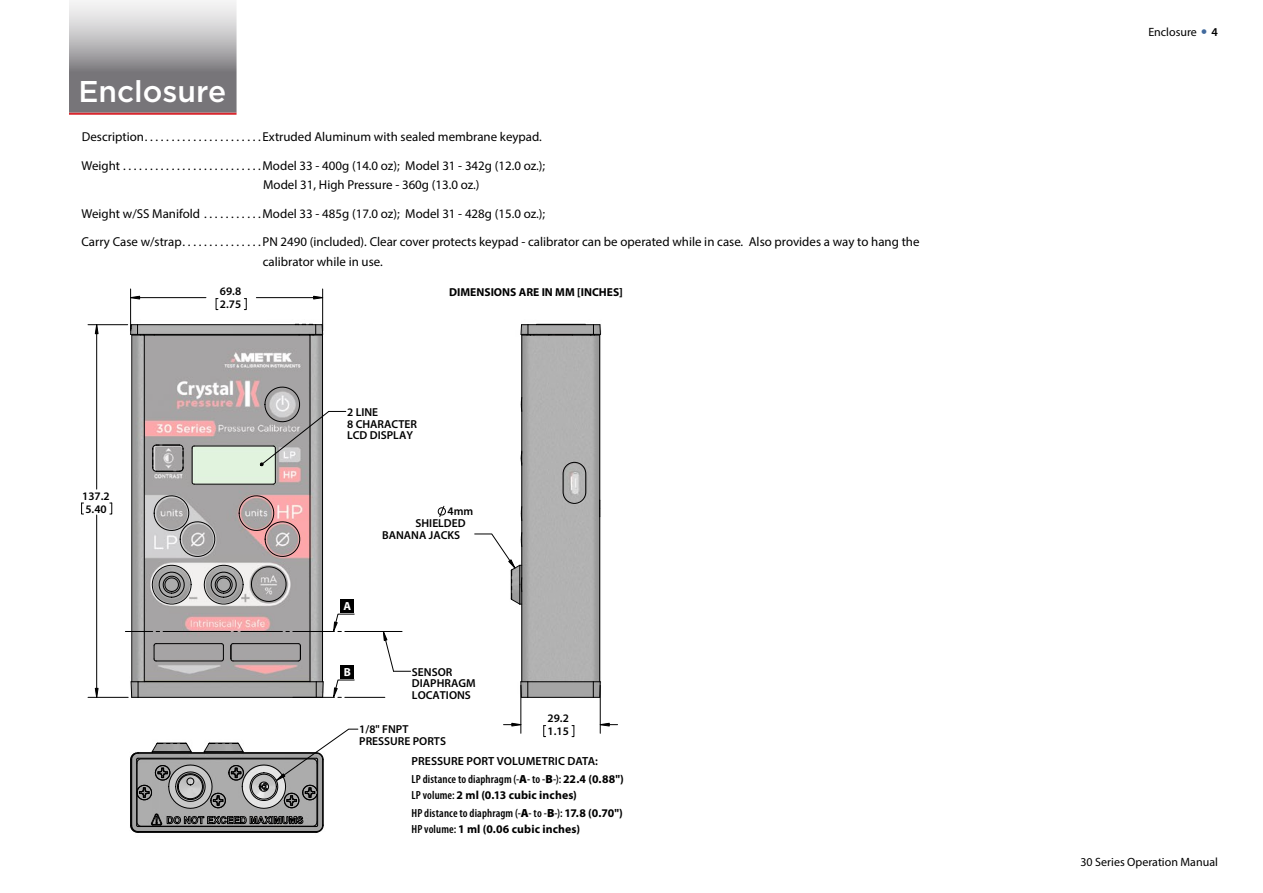
<style>
.page{position:relative;width:1263px;height:893px;background:#fff}
.page>*{position:absolute;margin:0;border:0;box-sizing:border-box;transform-origin:0 0}
.t1{font:500 30px "Gotham";color:#fff}
.t2{font:12.9px/19.5px "Myriad Pro";color:#000}
.t3{font:12px "Myriad Pro";color:#000}
.t4{font:600 condensed 11.7px/18.3px "Myriad Pro";letter-spacing:.01em;color:#000}
.t5{font:700 11.7px "Myriad Pro";letter-spacing:.01em;color:#000}
.t6{font:700 11.7px "Myriad Pro";color:#fff}
.t7{font:600 11.55px/11.6px "Myriad Pro";color:#000}
.t8{font:700 11.55px "Myriad Pro";color:#000}
.s1{font-stretch:normal}
.s2{font-weight:900;font-stretch:normal}
.s3{font-weight:700;font-stretch:normal}
.s4{font-weight:600;font-stretch:condensed}
.s5{font-weight:600}
</style>
<div class="page">
<hr style="left:69px;top:113px;width:168px;height:2px;background:#d9272e">
<div style="left:69px;top:0;width:168px;height:113px;background:#777579"></div>
<img style="left:81px;top:288px;width:529px;height:450px">
<svg style="left:152px;top:565px;width:40px;height:40px;background:#949494"></svg>
<svg style="left:204px;top:565px;width:40px;height:40px;background:#999998"></svg>
<svg style="left:130px;top:681px;width:9px;height:17px"></svg>
<svg style="left:316px;top:681px;width:8px;height:16px"></svg>
<hr style="left:138px;top:697px;width:178px;height:1px;background:#000">
<hr style="left:138px;top:681px;width:178px;height:1px;background:#000">
<hr style="left:233px;top:643px;width:65px;height:1px;background:#000">
<svg style="left:297px;top:643px;width:4px;height:19px"></svg>
<hr style="left:233px;top:661px;width:65px;height:1px;background:#000">
<svg style="left:230px;top:643px;width:4px;height:19px"></svg>
<svg style="left:153px;top:643px;width:71px;height:19px"></svg>
<hr style="left:144px;top:335px;width:166px;height:1px;background:#000">
<hr style="left:275px;top:448px;width:1px;height:34px;background:#000">
<svg style="left:191px;top:445px;width:4px;height:40px"></svg>
<svg style="left:272px;top:481px;width:4px;height:4px"></svg>
<hr style="left:194px;top:446px;width:79px;height:1px;background:#000">
<hr style="left:194px;top:484px;width:79px;height:1px;background:#000">
<svg style="left:251px;top:566px;width:36px;height:36px"></svg>
<svg style="left:238px;top:495px;width:62px;height:62px;background:#bca0a1"></svg>
<svg style="left:153px;top:495px;width:62px;height:62px;background:#afaeae"></svg>
<hr style="left:138px;top:324px;width:178px;height:1px;background:#000">
<hr style="left:138px;top:334px;width:178px;height:1px;background:#000">
<hr style="left:131px;top:335px;width:1px;height:347px;background:#000">
<svg style="left:130px;top:305px;width:14px;height:31px"></svg>
<hr style="left:144px;top:335px;width:1px;height:347px;background:#000">
<hr style="left:322px;top:335px;width:1px;height:347px;background:#000">
<hr style="left:310px;top:335px;width:1px;height:347px;background:#000">
<svg style="left:295px;top:324px;width:28px;height:12px"></svg>
<svg style="left:593px;top:681px;width:8px;height:17px"></svg>
<svg style="left:520px;top:681px;width:8px;height:17px"></svg>
<hr style="left:528px;top:697px;width:65px;height:1px;background:#000">
<hr style="left:528px;top:681px;width:65px;height:1px;background:#000">
<svg style="left:522px;top:436px;width:1px;height:45px"></svg>
<hr style="left:528px;top:324px;width:65px;height:1px;background:#000">
<hr style="left:528px;top:334px;width:65px;height:1px;background:#000">
<hr style="left:599px;top:335px;width:1px;height:347px;background:#000">
<svg style="left:585px;top:324px;width:16px;height:12px"></svg>
<hr style="left:530px;top:335px;width:61px;height:1px;background:#000">
<hr style="left:521px;top:335px;width:1px;height:347px;background:#000">
<svg style="left:520px;top:324px;width:17px;height:12px"></svg>
<svg style="left:125px;top:631px;width:65px;height:1px"></svg>
<hr style="left:190px;top:631px;width:40px;height:1px;background:#000">
<hr style="left:241px;top:631px;width:41px;height:1px;background:#000">
<hr style="left:293px;top:631px;width:41px;height:1px;background:#000">
<hr style="left:345px;top:631px;width:57px;height:1px;background:#000">
<svg style="left:152px;top:444px;width:32px;height:28px"></svg>
<svg style="left:260px;top:386px;width:86px;height:80px"></svg>
<svg style="left:81px;top:503px;width:3px;height:11px"></svg>
<svg style="left:109px;top:503px;width:3px;height:11px"></svg>
<hr style="left:88px;top:324px;width:40px;height:1px;background:#000">
<hr style="left:88px;top:697px;width:40px;height:1px;background:#000">
<hr style="left:96px;top:325px;width:1px;height:164px;background:#000">
<hr style="left:96px;top:515px;width:1px;height:182px;background:#000">
<svg style="left:216px;top:298px;width:2px;height:12px"></svg>
<svg style="left:244px;top:298px;width:3px;height:12px"></svg>
<hr style="left:130px;top:289px;width:1px;height:42px;background:#000">
<hr style="left:322px;top:289px;width:1px;height:42px;background:#000">
<hr style="left:131px;top:297px;width:75px;height:1px;background:#000">
<hr style="left:256px;top:297px;width:67px;height:1px;background:#000">
<svg style="left:95px;top:688px;width:3px;height:9px"></svg>
<svg style="left:95px;top:325px;width:3px;height:9px"></svg>
<svg style="left:314px;top:296px;width:9px;height:3px"></svg>
<svg style="left:131px;top:296px;width:9px;height:3px"></svg>
<svg style="left:383px;top:631px;width:28px;height:41px"></svg>
<svg style="left:334px;top:614px;width:21px;height:18px"></svg>
<svg style="left:130px;top:729px;width:228px;height:104px"></svg>
<svg style="left:438px;top:506px;width:8px;height:11px"></svg>
<svg style="left:543px;top:725px;width:3px;height:12px"></svg>
<svg style="left:571px;top:725px;width:3px;height:12px"></svg>
<hr style="left:600px;top:685px;width:1px;height:48px;background:#000">
<hr style="left:521px;top:685px;width:1px;height:48px;background:#000">
<svg style="left:503px;top:723px;width:18px;height:3px"></svg>
<svg style="left:600px;top:723px;width:18px;height:3px"></svg>
<svg style="left:474px;top:532px;width:48px;height:73px"></svg>
<div style="left:340px;top:599px;width:14px;height:14px;background:#000"></div>
<hr style="left:293px;top:697px;width:41px;height:1px;background:#000">
<hr style="left:345px;top:697px;width:40px;height:1px;background:#000">
<svg style="left:334px;top:679px;width:21px;height:19px"></svg>
<div style="left:340px;top:665px;width:14px;height:14px;background:#000"></div>
<div style="left:563px;top:462px;width:23px;height:42px;border:1px solid #000;border-radius:11px"></div>
<svg style="left:69px;top:0;width:168px;height:72px;background:#c2c1c3"></svg>
<h1 class="t1" style="left:78px;top:72px;width:149px">Enclosure</h1>
<p class="t2" style="left:82px;top:127px;width:64px">Description</p>
<p class="t2" style="left:263px;top:127px;width:281px">Extruded Aluminum with sealed membrane keypad.</p>
<p class="t2" style="left:82px;top:155px;width:40px">Weight</p>
<p class="t2" style="left:262px;top:155px;width:284px">Model 33 - 400g (14.0 oz); Model 31 - 342g (12.0 oz.);<br>Model 31, High Pressure - 360g (13.0 oz.)</p>
<p class="t2" style="left:82px;top:203px;width:120px">Weight w/SS Manifold</p>
<p class="t2" style="left:262px;top:203px;width:284px">Model 33 - 485g (17.0 oz); Model 31 - 428g (15.0 oz.);</p>
<p class="t2" style="left:82px;top:232px;width:102px">Carry Case w/strap</p>
<p class="t2" style="left:262px;top:232px;width:658px">PN 2490 (included). Clear cover protects keypad - calibrator can be operated while in case. Also provides a way to hang the calibrator while in use.</p>
<p class="t7" style="left:82px;top:489px;width:29px;line-height:12.9px">137.2<br>5.40</p>
<p class="t7" style="left:220px;top:285px;width:23px;line-height:12.9px">69.8<br>2.75</p>
<p class="t8" style="left:449px;top:285px;width:175px">DIMENSIONS ARE IN MM [INCHES]</p>
<p class="t7" style="left:347px;top:406px;width:33px">2 LINE</p>
<p class="t7" style="left:347px;top:418px;width:71px">8 CHARACTER</p>
<p class="t7" style="left:347px;top:429px;width:67px">LCD DISPLAY</p>
<p class="t7" style="left:448px;top:505px;width:27px">4mm</p>
<p class="t7" style="left:415px;top:517px;width:52px">SHIELDED</p>
<p class="t7" style="left:382px;top:529px;width:80px">BANANA JACKS</p>
<p class="t6" style="left:343px;top:598px;width:9px">A</p>
<p class="t6" style="left:344px;top:664px;width:9px">B</p>
<p class="t7" style="left:412px;top:666px;width:65px">SENSOR<br>DIAPHRAGM<br>LOCATIONS</p>
<p class="t7" style="left:548px;top:712px;width:23px;line-height:12.9px">29.2<br>1.15</p>
<p class="t7" style="left:359px;top:723px;width:88px">1/8" FNPT<br>PRESSURE PORTS</p>
<p class="t4" style="left:411px;top:752px;width:214px"><span class="s1">PRESSURE PORT VOLUMETRIC DATA:<br></span>LP distance to diaphragm (-<span class="s2">A</span>- to -<span class="s2">B</span>-): <span class="s3">22.4 (0.88")</span></p>
<p class="t4" style="left:411px;top:786px;width:213px">LP volume: <span class="s3">2 ml (0.13 cubic inches)<br></span>HP distance to diaphragm (-<span class="s2">A</span>- to -<span class="s2">B</span>-): <span class="s3">17.8 (0.70")</span></p>
<p class="t5" style="left:411px;top:821px;width:170px"><span class="s4">HP volume:</span> 1 ml (0.06 cubic inches)</p>
<p class="t3" style="left:1148px;top:25px;width:71px">Enclosure <span class="s5">4</span></p>
<p class="t3" style="left:1080px;top:854px;width:139px">30 Series Operation Manual</p>
</div>
